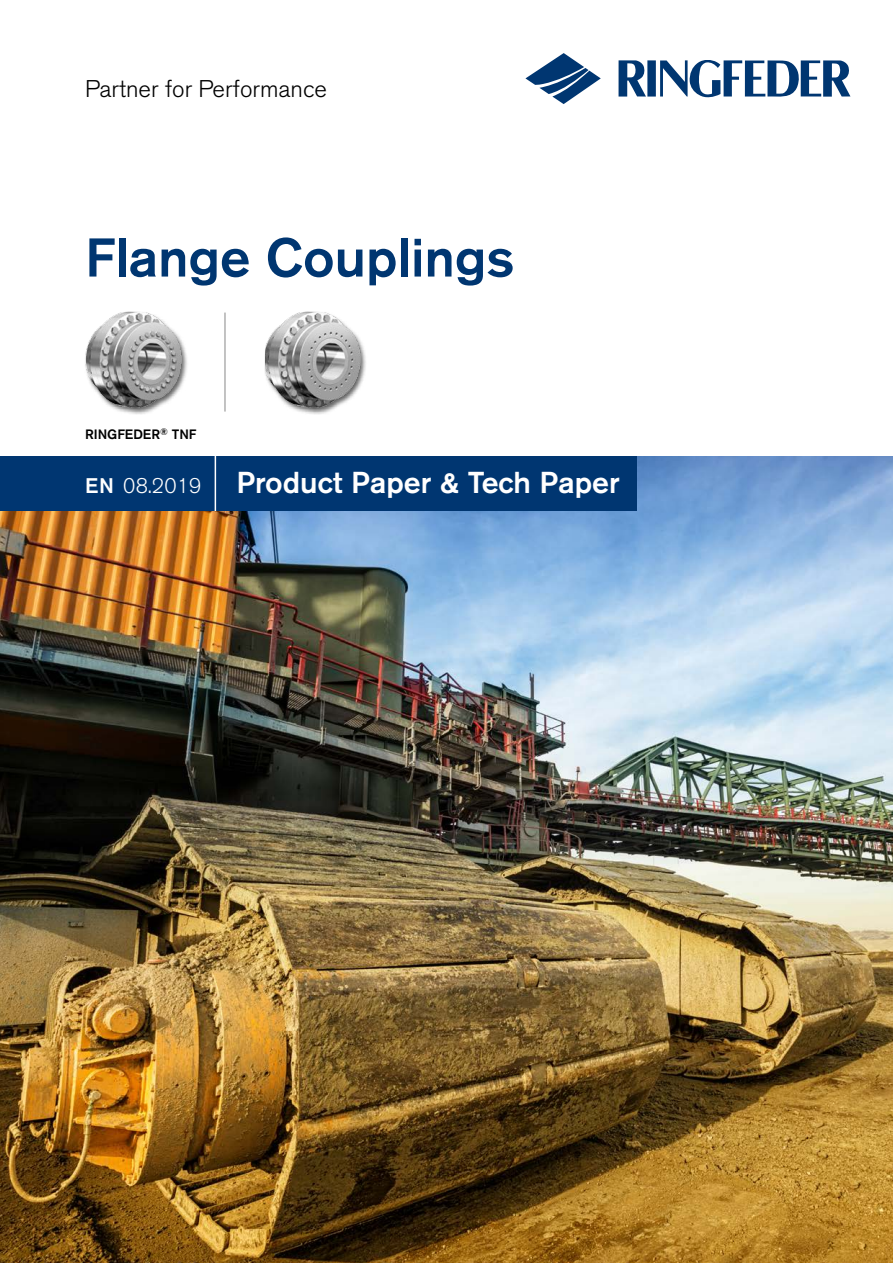
<style>
.page{position:relative;width:893px;height:1263px;background:#fff}
.page>*{position:absolute;margin:0;border:0;box-sizing:border-box;transform-origin:0 0}
.t1{font:500 54px "Akzidenz Grotesk BE";color:#003671}
.t2{font:500 30px "Akzidenz Grotesk BE";color:#fff}
.t3{font:300 24px "Akzidenz Grotesk BE";color:#000}
.t4{font:500 13.5px "Akzidenz Grotesk BE";color:#000}
.s1{font-size:21px}
.s2{font-weight:300;font-size:21px}
</style>
<div class="page">
<img style="left:0;top:457px;width:893px;height:806px">
<svg style="left:619px;top:60px;width:231px;height:38px"></svg>
<svg style="left:525px;top:53px;width:76px;height:51px"></svg>
<div style="left:0;top:457px;width:636px;height:54px;background:#003671"></div>
<hr style="left:215px;top:457px;width:1px;height:54px;background:#fff">
<div style="left:84px;top:311px;width:105px;height:104px;background:#000;opacity:.6"></div>
<img style="left:84px;top:311px;width:101px;height:103px">
<div style="left:264px;top:310px;width:103px;height:105px;background:#000;opacity:.6"></div>
<img style="left:265px;top:310px;width:99px;height:104px">
<hr style="left:225px;top:313px;width:1px;height:99px;background:#878787">
<p class="t3" style="left:85px;top:75px;width:244px">Partner for Performance</p>
<h1 class="t1" style="left:85px;top:225px;width:431px">Flange Couplings</h1>
<p class="t4" style="left:85px;top:426px;width:113px">RINGFEDER<sup>®</sup> TNF</p>
<p class="t2" style="left:85px;top:464px;width:536px"><span class="s1">EN</span> <span class="s2">08.2019</span> Product Paper &amp; Tech Paper</p>
</div>
